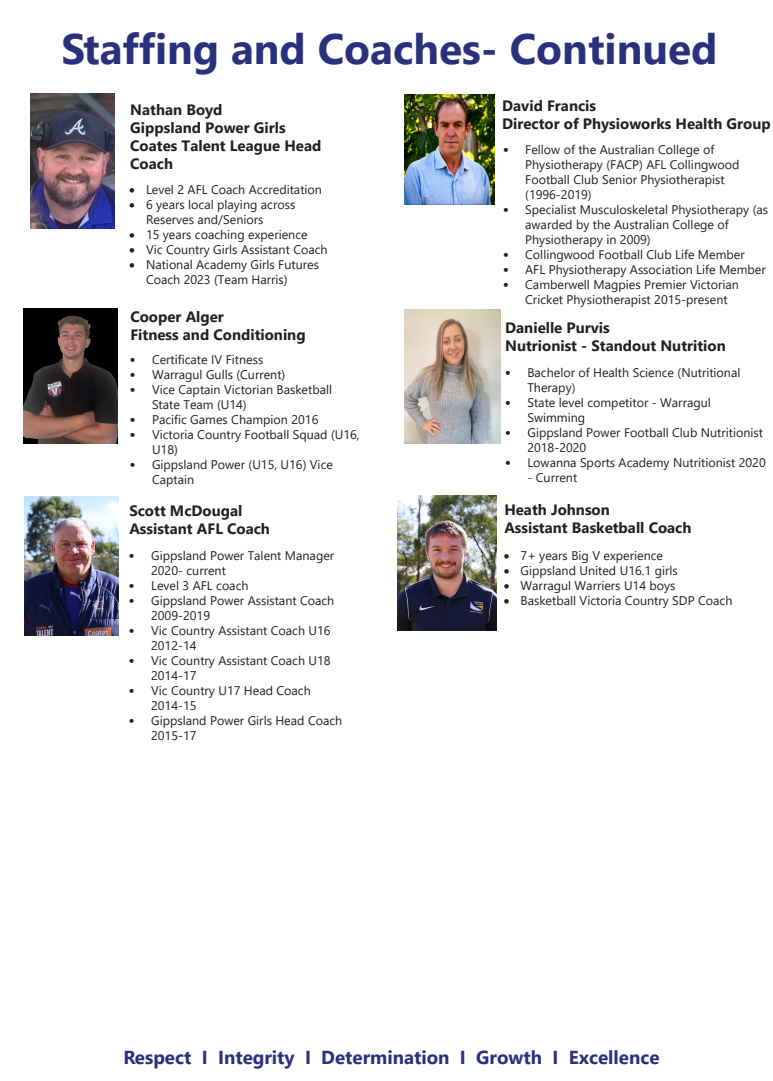
<style>
.page{position:relative;width:773px;height:1081px;background:#fff}
.page>*{position:absolute;margin:0;border:0;box-sizing:border-box;transform-origin:0 0}
.t1{font:700 42.5px "Segoe UI";color:#29317d}
.t2{font:700 18.75px "Segoe UI";color:#29317d}
.t3{font:700 15px/18px "Segoe UI";color:#231f20}
.t4{font:700 15px/18px "Segoe UI";color:#231f20}
.t5{font:12.5px/15px "Segoe UI";color:#231f20}
.s1{font-style:inherit}
.s2{font-weight:700;font-size:15px}
</style>
<div class="page">
<img style="left:398px;top:495px;width:99px;height:135px">
<img style="left:30px;top:93px;width:85px;height:135px">
<img style="left:404px;top:309px;width:96px;height:135px">
<img style="left:404px;top:95px;width:91px;height:110px">
<img style="left:24px;top:309px;width:93px;height:134px">
<img style="left:24px;top:497px;width:95px;height:139px">
<h1 class="t1" style="left:61px;top:9px;width:657px">Staffing <span class="s1">and Coaches</span>- Continued</h1>
<p class="t3" style="left:130px;top:99px;width:192px">Nathan Boyd<br>Gippsland Power Girls<br>Coates Talent League Head<br>Coach</p>
<p class="t5" style="left:129px;top:181px;width:194px">• Level 2 AFL Coach Accreditation</p>
<p class="t5" style="left:146px;top:196px;width:151px;text-indent:-17px">• 6 years local playing across<br>Reserves and/Seniors</p>
<p class="t5" style="left:129px;top:226px;width:180px">• 15 years coaching experience</p>
<p class="t5" style="left:129px;top:241px;width:200px">• Vic Country Girls Assistant Coach</p>
<p class="t5" style="left:146px;top:256px;width:174px;text-indent:-17px">• National Academy Girls Futures<br>Coach 2023 (Team Harris)</p>
<p class="t4" style="left:130px;top:306px;width:177px">Cooper Alger<br>Fitness and Conditioning</p>
<p class="t5" style="left:129px;top:351px;width:135px"><span class="s2">•</span> Certificate IV Fitness</p>
<p class="t5" style="left:129px;top:366px;width:157px"><span class="s2">•</span> Warragul Gulls (Current)</p>
<p class="t5" style="left:152px;top:381px;width:182px;text-indent:-22px"><span class="s2">•</span> Vice Captain Victorian Basketball<br>State Team (U14)</p>
<p class="t5" style="left:129px;top:411px;width:190px"><span class="s2">•</span> Pacific Games Champion 2016</p>
<p class="t5" style="left:152px;top:426px;width:209px;text-indent:-22px"><span class="s2">•</span> Victoria Country Football Squad (U16,<br>U18)</p>
<p class="t5" style="left:152px;top:456px;width:182px;text-indent:-22px"><span class="s2">•</span> Gippsland Power (U15, U16) Vice<br>Captain</p>
<p class="t3" style="left:129px;top:501px;width:142px">Scott McDougal<br>Assistant AFL Coach</p>
<p class="t5" style="left:151px;top:547px;width:185px;text-indent:-22px"><span class="s2">•</span> Gippsland Power Talent Manager<br>2020- current</p>
<p class="t5" style="left:129px;top:577px;width:121px"><span class="s2">•</span> Level 3 AFL coach</p>
<p class="t5" style="left:151px;top:592px;width:185px;text-indent:-22px"><span class="s2">•</span> Gippsland Power Assistant Coach<br>2009-2019</p>
<p class="t5" style="left:151px;top:622px;width:181px;text-indent:-22px"><span class="s2">•</span> Vic Country Assistant Coach U16<br>2012-14</p>
<p class="t5" style="left:151px;top:652px;width:181px;text-indent:-22px"><span class="s2">•</span> Vic Country Assistant Coach U18<br>2014-17</p>
<p class="t5" style="left:151px;top:682px;width:161px;text-indent:-22px"><span class="s2">•</span> Vic Country U17 Head Coach<br>2014-15</p>
<p class="t5" style="left:151px;top:712px;width:193px;text-indent:-22px"><span class="s2">•</span> Gippsland Power Girls Head Coach<br>2015-17</p>
<p class="t4" style="left:502px;top:95px;width:270px">David Francis<br>Director of Physioworks Health Group</p>
<p class="t5" style="left:525px;top:141px;width:216px;text-indent:-22px"><span class="s2">•</span> Fellow of the Australian College of<br>Physiotherapy (FACP) AFL Collingwood<br>Football Club Senior Physiotherapist (1996-2019)</p>
<p class="t5" style="left:525px;top:201px;width:244px;text-indent:-22px"><span class="s2">•</span> Specialist Musculoskeletal Physiotherapy (as awarded by the Australian College of<br>Physiotherapy in 2009)</p>
<p class="t5" style="left:502px;top:246px;width:243px"><span class="s2">•</span> Collingwood Football Club Life Member</p>
<p class="t5" style="left:502px;top:261px;width:264px"><span class="s2">•</span> AFL Physiotherapy Association Life Member</p>
<p class="t5" style="left:525px;top:276px;width:215px;text-indent:-22px"><span class="s2">•</span> Camberwell Magpies Premier Victorian<br>Cricket Physiotherapist 2015-present</p>
<p class="t4" style="left:505px;top:317px;width:222px">Danielle Purvis<br>Nutrionist <span class="s1">- Standout Nutrition</span></p>
<p class="t5" style="left:527px;top:364px;width:214px;text-indent:-22px"><span class="s2">•</span> Bachelor of Health Science (Nutritional<br>Therapy)</p>
<p class="t5" style="left:527px;top:394px;width:185px;text-indent:-22px"><span class="s2">•</span> State level competitor - Warragul<br>Swimming</p>
<p class="t5" style="left:527px;top:424px;width:237px;text-indent:-22px"><span class="s2">•</span> Gippsland Power Football Club Nutritionist<br>2018-2020</p>
<p class="t5" style="left:505px;top:454px;width:262px"><span class="s2">•</span> Lowanna Sports Academy Nutritionist 2020</p>
<p class="t5" style="left:527px;top:469px;width:51px">- Current</p>
<p class="t3" style="left:504px;top:500px;width:189px">Heath Johnson<br>Assistant Basketball Coach</p>
<p class="t5" style="left:504px;top:547px;width:161px">• 7+ years Big V experience</p>
<p class="t5" style="left:504px;top:562px;width:175px">• Gippsland United U16.1 girls</p>
<p class="t5" style="left:504px;top:577px;width:173px">• Warragul Warriers U14 boys</p>
<p class="t5" style="left:504px;top:592px;width:230px">• Basketball Victoria Country SDP Coach</p>
<h2 class="t2" style="left:124px;top:1039px;width:537px">Respect I Integrity I Determination I Growth I Excellence</h2>
</div>
